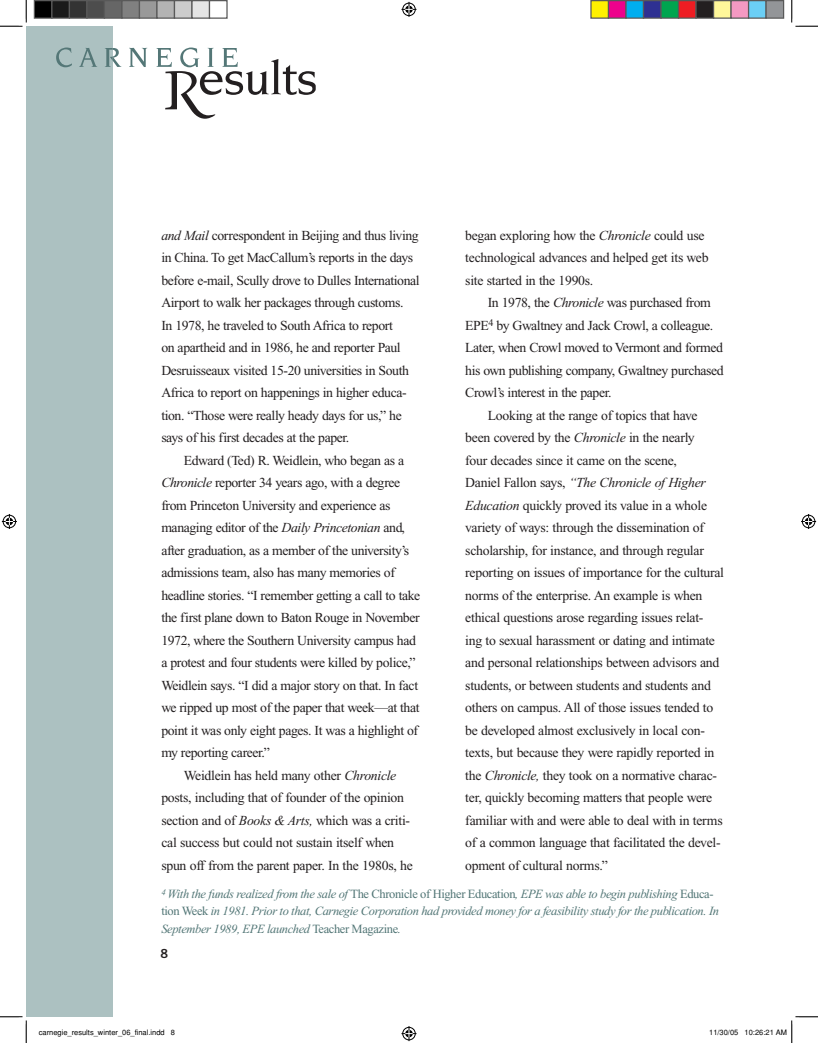
<style>
.page{position:relative;width:818px;height:1043px;background:#fff}
.page>*{position:absolute;margin:0;border:0;box-sizing:border-box;transform-origin:0 0}
.t1{font:13.75px/22.5px "Times New Roman";letter-spacing:-.03em;color:#231f20}
.t2{font:italic 13.75px "Times New Roman";letter-spacing:-.02em;color:#231f20}
.t3{font:italic 12.5px/17.5px "Times New Roman";letter-spacing:-.03em;color:#527676}
.t4{font:12.5px "Trade Gothic Bold Two";color:#231f20}
.t5{font:7.5px "Helvetica";color:#000}
.s1{font-style:italic}
.s2{font-style:normal}
</style>
<div class="page">
<div style="left:26px;top:26px;width:87px;height:990px;background:#acc1c1"></div>
<svg style="left:56px;top:48px;width:16px;height:19px"></svg>
<svg style="left:79px;top:48px;width:18px;height:19px"></svg>
<svg style="left:105px;top:48px;width:16px;height:19px"></svg>
<svg style="left:129px;top:48px;width:18px;height:19px"></svg>
<svg style="left:156px;top:48px;width:160px;height:71px"></svg>
<svg style="left:0;top:0;width:27px;height:27px"></svg>
<svg style="left:0;top:1016px;width:27px;height:26px"></svg>
<svg style="left:791px;top:0;width:27px;height:27px"></svg>
<svg style="left:401px;top:2px;width:15px;height:15px"></svg>
<svg style="left:401px;top:1026px;width:15px;height:15px"></svg>
<svg style="left:2px;top:514px;width:15px;height:15px"></svg>
<svg style="left:801px;top:514px;width:15px;height:15px"></svg>
<div style="left:34px;top:1px;width:18px;height:17px;background:#000"></div>
<div style="left:34px;top:0;width:18px;height:19px;border:1px solid #595959"></div>
<div style="left:52px;top:1px;width:17px;height:17px;background:#1a1a1a"></div>
<div style="left:51px;top:0;width:19px;height:19px;border:1px solid #595959"></div>
<div style="left:69px;top:1px;width:18px;height:17px;background:#333"></div>
<div style="left:69px;top:0;width:19px;height:19px;border:1px solid #595959"></div>
<div style="left:87px;top:1px;width:17px;height:17px;background:#4d4d4d"></div>
<div style="left:86px;top:0;width:19px;height:19px;border:1px solid #595959"></div>
<div style="left:104px;top:1px;width:18px;height:17px;background:#666"></div>
<div style="left:104px;top:0;width:18px;height:19px;border:1px solid #595959"></div>
<div style="left:122px;top:1px;width:17px;height:17px;background:#808080"></div>
<div style="left:121px;top:0;width:19px;height:19px;border:1px solid #595959"></div>
<div style="left:139px;top:1px;width:18px;height:17px;background:#999"></div>
<div style="left:139px;top:0;width:19px;height:19px;border:1px solid #595959"></div>
<div style="left:157px;top:1px;width:17px;height:17px;background:#b3b3b3"></div>
<div style="left:156px;top:0;width:19px;height:19px;border:1px solid #595959"></div>
<div style="left:174px;top:1px;width:18px;height:17px;background:#ccc"></div>
<div style="left:174px;top:0;width:18px;height:19px;border:1px solid #595959"></div>
<div style="left:192px;top:1px;width:17px;height:17px;background:#e5e5e5"></div>
<div style="left:191px;top:0;width:19px;height:19px;border:1px solid #595959"></div>
<div style="left:209px;top:0;width:19px;height:19px;border:1px solid #595959"></div>
<div style="left:591px;top:1px;width:17px;height:17px;background:#fff101"></div>
<div style="left:590px;top:0;width:19px;height:19px;border:1px solid #595959"></div>
<div style="left:608px;top:1px;width:18px;height:17px;background:#ed028c"></div>
<div style="left:608px;top:0;width:18px;height:19px;border:1px solid #595959"></div>
<div style="left:626px;top:1px;width:17px;height:17px;background:#00aeef"></div>
<div style="left:625px;top:0;width:19px;height:19px;border:1px solid #595959"></div>
<div style="left:643px;top:1px;width:18px;height:17px;background:#2e3092"></div>
<div style="left:642px;top:0;width:19px;height:19px;border:1px solid #595959"></div>
<div style="left:661px;top:1px;width:17px;height:17px;background:#00a54f"></div>
<div style="left:660px;top:0;width:19px;height:19px;border:1px solid #595959"></div>
<div style="left:678px;top:1px;width:18px;height:17px;background:#ee1d23"></div>
<div style="left:678px;top:0;width:18px;height:19px;border:1px solid #595959"></div>
<div style="left:696px;top:1px;width:17px;height:17px;background:#231f20"></div>
<div style="left:695px;top:0;width:19px;height:19px;border:1px solid #595959"></div>
<div style="left:713px;top:1px;width:18px;height:17px;background:#fff79a"></div>
<div style="left:712px;top:0;width:19px;height:19px;border:1px solid #595959"></div>
<div style="left:731px;top:1px;width:17px;height:17px;background:#f499c2"></div>
<div style="left:730px;top:0;width:19px;height:19px;border:1px solid #595959"></div>
<div style="left:748px;top:1px;width:18px;height:17px;background:#6bcff6"></div>
<div style="left:748px;top:0;width:18px;height:19px;border:1px solid #595959"></div>
<div style="left:766px;top:1px;width:17px;height:17px;background:#939598"></div>
<div style="left:765px;top:0;width:19px;height:19px;border:1px solid #595959"></div>
<svg style="left:791px;top:1016px;width:27px;height:26px"></svg>
<p class="t1" style="left:161px;top:224px;width:260px"><span class="s1">and Mail</span> correspondent in Beijing and thus living in China. To get MacCallum’s reports in the days before e-mail, Scully drove to Dulles International Airport to walk her packages through customs.<br>In 1978, he traveled to South Africa to report<br>on apartheid and in 1986, he and reporter Paul Desruisseaux visited 15-20 universities in South Africa to report on happenings in higher educa&shy;tion. “Those were really heady days for us,” he says of his first decades at the paper.</p>
<p class="t1" style="left:184px;top:449px;width:222px">Edward (Ted) R. Weidlein, who began as a</p>
<p class="t1" style="left:161px;top:471px;width:240px"><span class="s1">Chronicle</span> reporter 34 years ago, with a degree</p>
<p class="t1" style="left:161px;top:494px;width:231px">from Princeton University and experience as</p>
<p class="t1" style="left:161px;top:516px;width:245px">managing editor of the <span class="s1">Daily Princetonian</span> and,</p>
<p class="t1" style="left:161px;top:539px;width:249px">after graduation, as a member of the university’s</p>
<p class="t1" style="left:161px;top:561px;width:235px">admissions team, also has many memories of</p>
<p class="t1" style="left:161px;top:584px;width:260px">headline stories. “I remember getting a call to take</p>
<p class="t1" style="left:161px;top:606px;width:260px">the first plane down to Baton Rouge in November</p>
<p class="t1" style="left:161px;top:629px;width:256px">1972, where the Southern University campus had</p>
<p class="t1" style="left:161px;top:651px;width:256px">a protest and four students were killed by police,”</p>
<p class="t1" style="left:161px;top:674px;width:258px">Weidlein says. “I did a major story on that. In fact</p>
<p class="t1" style="left:161px;top:696px;width:260px">we ripped up most of the paper that week—at that</p>
<p class="t1" style="left:161px;top:719px;width:258px">point it was only eight pages. It was a highlight of</p>
<p class="t1" style="left:161px;top:741px;width:110px">my reporting career.”</p>
<p class="t1" style="left:184px;top:764px;width:214px">Weidlein has held many other <span class="s1">Chronicle</span></p>
<p class="t1" style="left:161px;top:786px;width:244px">posts, including that of founder of the opinion</p>
<p class="t1" style="left:161px;top:809px;width:250px">section and of <span class="s1">Books &amp; Arts,</span> which was a criti-</p>
<p class="t1" style="left:161px;top:831px;width:234px">cal success but could not sustain itself when</p>
<p class="t1" style="left:161px;top:854px;width:253px">spun off from the parent paper. In the 1980s, he</p>
<p class="t1" style="left:465px;top:224px;width:245px">began exploring how the <span class="s1">Chronicle</span> could use technological advances and helped get its web site started in the 1990s.</p>
<p class="t1" style="left:487px;top:291px;width:225px">In 1978, the <span class="s1">Chronicle</span> was purchased from</p>
<p class="t1" style="left:465px;top:314px;width:249px">EPE<sup>4</sup> by Gwaltney and Jack Crowl, a colleague.</p>
<p class="t1" style="left:465px;top:336px;width:259px">Later, when Crowl moved to Vermont and formed</p>
<p class="t1" style="left:465px;top:359px;width:260px">his own publishing company, Gwaltney purchased</p>
<p class="t1" style="left:465px;top:381px;width:148px">Crowl’s interest in the paper.</p>
<p class="t1" style="left:487px;top:404px;width:211px">Looking at the range of topics that have</p>
<p class="t1" style="left:465px;top:426px;width:231px">been covered by the <span class="s1">Chronicle</span> in the nearly</p>
<p class="t1" style="left:465px;top:449px;width:213px">four decades since it came on the scene,</p>
<p class="t2" style="left:465px;top:475px;width:242px"><span class="s2">Daniel Fallon says,</span> “The Chronicle of Higher</p>
<p class="t1" style="left:465px;top:494px;width:243px"><span class="s1">Education</span> quickly proved its value in a whole</p>
<p class="t1" style="left:465px;top:516px;width:240px">variety of ways: through the dissemination of</p>
<p class="t1" style="left:465px;top:539px;width:240px">scholarship, for instance, and through regular</p>
<p class="t1" style="left:465px;top:561px;width:260px">reporting on issues of importance for the cultural</p>
<p class="t1" style="left:465px;top:584px;width:238px">norms of the enterprise. An example is when</p>
<p class="t1" style="left:465px;top:606px;width:240px">ethical questions arose regarding issues relat-</p>
<p class="t1" style="left:465px;top:629px;width:251px">ing to sexual harassment or dating and intimate</p>
<p class="t1" style="left:465px;top:651px;width:255px">and personal relationships between advisors and</p>
<p class="t1" style="left:465px;top:674px;width:247px">students, or between students and students and</p>
<p class="t1" style="left:465px;top:696px;width:249px">others on campus. All of those issues tended to</p>
<p class="t1" style="left:465px;top:719px;width:241px">be developed almost exclusively in local con-</p>
<p class="t1" style="left:465px;top:741px;width:251px">texts, but because they were rapidly reported in</p>
<p class="t1" style="left:465px;top:764px;width:253px">the <span class="s1">Chronicle,</span> they took on a normative charac-</p>
<p class="t1" style="left:465px;top:786px;width:248px">ter, quickly becoming matters that people were</p>
<p class="t1" style="left:465px;top:809px;width:259px">familiar with and were able to deal with in terms</p>
<p class="t1" style="left:465px;top:831px;width:257px">of a common language that facilitated the devel-</p>
<p class="t1" style="left:465px;top:854px;width:144px">opment of cultural norms.”</p>
<p class="t3" style="left:161px;top:884px;width:559px"><sup>4</sup> With the funds realized from the sale of <span class="s2">The Chronicle of Higher Education</span>, EPE was able to begin publishing <span class="s2">Educa&shy;tion Week</span> in 1981. Prior to that, Carnegie Corporation had provided money for a feasibility study for the publication. In<br>September 1989, EPE launched <span class="s2">Teacher Magazine</span>.</p>
<p class="t4" style="left:160px;top:945px;width:9px">8</p>
<p class="t5" style="left:39px;top:1028px;width:138px">carnegie_results_winter_06_final.indd 8</p>
<p class="t5" style="left:709px;top:1028px;width:79px">11/30/05 10:26:21 AM</p>
</div>
